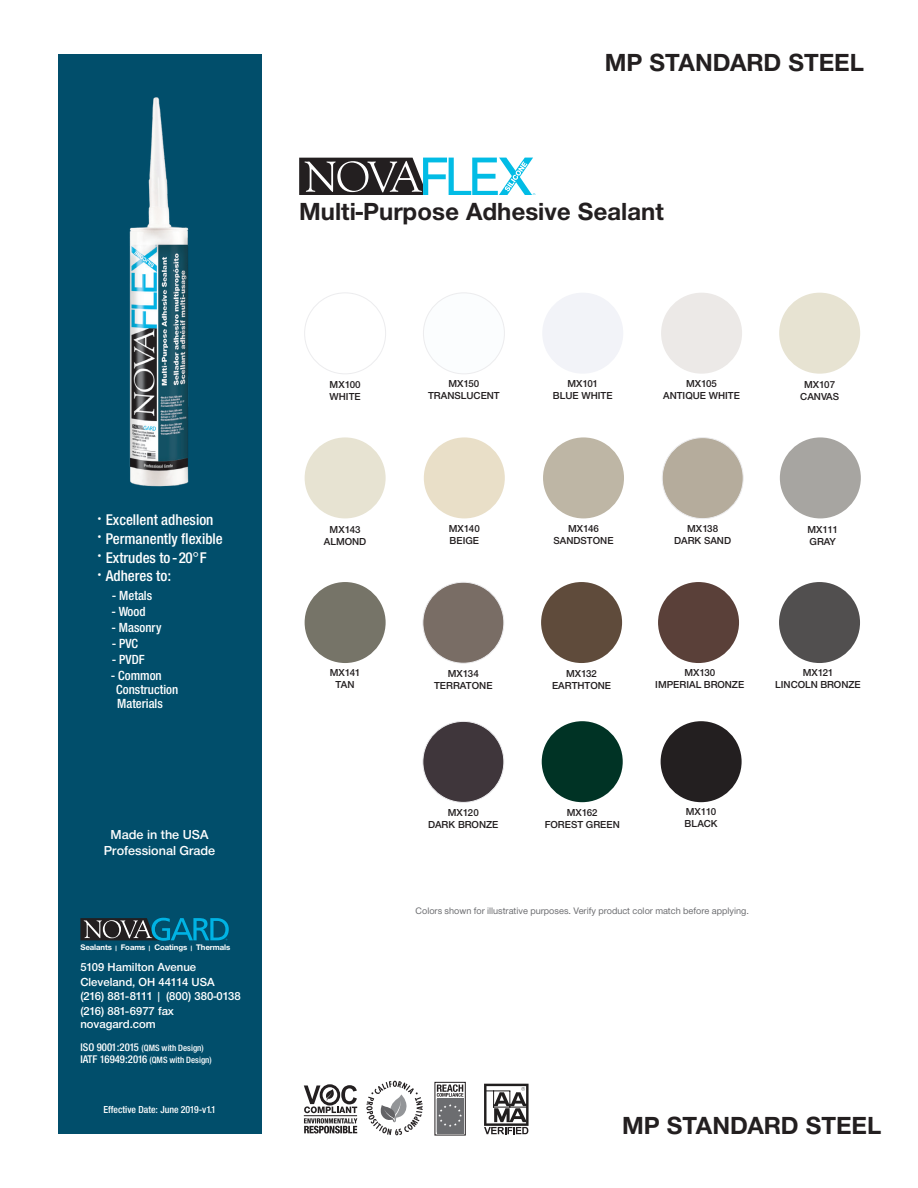
<style>
.page{position:relative;width:918px;height:1188px;background:#fff}
.page>*{position:absolute;margin:0;border:0;box-sizing:border-box;transform-origin:0 0}
.t1{font:25.65px "Helvetica Neue H75";color:#231f20}
.t2{font:16.05px "Helvetica Neue H67";color:#fff}
.t3{font:13.65px/13.6px "Helvetica Neue H67";color:#fff}
.t4{font:13.5px "Helvetica Neue H65";color:#fff}
.t5{font:13.5px "Helvetica Neue H67";color:#fff}
.t6{font:12.15px "Helvetica Neue H65";color:#fff}
.t7{font:12.15px "Helvetica Neue H65";letter-spacing:-.05em;color:#fff}
.t8{font:10.5px "Helvetica Neue H65";color:#231f20}
.t9{font:10.5px "Helvetica Neue H67";color:#fff}
.t10{font:9.75px "Helvetica Neue H55";color:#6c6d70}
.t11{font:9.45px "Helvetica Neue H67";color:#fff}
.t12{font:8.4px "Helvetica Neue H75";letter-spacing:-.01em;color:#fff}
.s1{font-size:6.45px}
.s2{font-size:11.55px}
</style>
<div class="page">
<div style="left:58px;top:55px;width:204px;height:1079px;background:#014e6b"></div>
<img style="left:129px;top:97px;width:59px;height:390px">
<div style="left:435px;top:1082px;width:31px;height:53px;border:1px solid #231f20"></div>
<svg style="left:437px;top:1084px;width:26px;height:13px"></svg>
<div style="left:437px;top:1098px;width:27px;height:35px;background:#6c6d70"></div>
<svg style="left:438px;top:1104px;width:24px;height:23px"></svg>
<div style="left:320px;top:1084px;width:20px;height:22px;border:3px solid #231f20;border-radius:50%"></div>
<svg style="left:304px;top:1085px;width:53px;height:48px"></svg>
<svg style="left:366px;top:1081px;width:57px;height:54px"></svg>
<svg style="left:484px;top:1084px;width:45px;height:50px"></svg>
<svg style="left:80px;top:918px;width:149px;height:23px"></svg>
<svg style="left:299px;top:158px;width:236px;height:37px"></svg>
<div style="left:304px;top:293px;width:82px;height:81px;border:1px solid #ececee;border-radius:50%"></div>
<div style="left:661px;top:293px;width:81px;height:81px;background:#ece9e7;border-radius:50%"></div>
<div style="left:542px;top:293px;width:81px;height:81px;background:#f2f3f8;border-radius:50%"></div>
<div style="left:423px;top:293px;width:81px;height:81px;background:#fbfdfe;border-radius:50%"></div>
<div style="left:423px;top:293px;width:82px;height:81px;border:1px solid #ececee;border-radius:50%"></div>
<div style="left:779px;top:293px;width:81px;height:81px;background:#e7e3d2;border-radius:50%"></div>
<div style="left:542px;top:721px;width:81px;height:81px;background:#003325;border-radius:50%"></div>
<div style="left:661px;top:721px;width:81px;height:81px;background:#231f20;border-radius:50%"></div>
<div style="left:423px;top:721px;width:81px;height:81px;background:#3f363b;border-radius:50%"></div>
<div style="left:423px;top:721px;width:81px;height:82px;border:1px solid #ececee;border-radius:50%"></div>
<div style="left:658px;top:582px;width:81px;height:81px;background:#5a4039;border-radius:50%"></div>
<div style="left:779px;top:582px;width:81px;height:81px;background:#514f4f;border-radius:50%"></div>
<div style="left:541px;top:582px;width:81px;height:81px;background:#5f4b3b;border-radius:50%"></div>
<div style="left:423px;top:582px;width:81px;height:81px;background:#796d65;border-radius:50%"></div>
<div style="left:423px;top:582px;width:81px;height:81px;border:1px solid #ececee;border-radius:50%"></div>
<div style="left:305px;top:582px;width:81px;height:81px;background:#767468;border-radius:50%"></div>
<div style="left:543px;top:437px;width:81px;height:81px;background:#beb6a5;border-radius:50%"></div>
<div style="left:424px;top:437px;width:81px;height:81px;background:#e9dfc8;border-radius:50%"></div>
<div style="left:662px;top:438px;width:81px;height:81px;background:#b5ac9c;border-radius:50%"></div>
<div style="left:662px;top:437px;width:81px;height:82px;border:1px solid #ececee;border-radius:50%"></div>
<div style="left:305px;top:437px;width:81px;height:81px;background:#e7e3d2;border-radius:50%"></div>
<div style="left:780px;top:437px;width:81px;height:81px;background:#a7a5a1;border-radius:50%"></div>
<p class="t1" style="left:605px;top:45px;width:261px">MP STANDARD STEEL</p>
<p class="t1" style="left:299px;top:195px;width:366px">Multi-Purpose Adhesive Sealant</p>
<p class="t2" style="left:97px;top:509px;width:118px">• Excellent adhesion</p>
<p class="t2" style="left:97px;top:528px;width:127px">• Permanently flexible</p>
<p class="t2" style="left:97px;top:547px;width:111px">• Extrudes to -20°F</p>
<p class="t2" style="left:97px;top:565px;width:76px">• Adheres to:</p>
<p class="t3" style="left:112px;top:590px;width:42px">- Metals</p>
<p class="t3" style="left:111px;top:606px;width:36px">- Wood</p>
<p class="t3" style="left:111px;top:622px;width:51px">- Masonry</p>
<p class="t3" style="left:112px;top:638px;width:28px">- PVC</p>
<p class="t3" style="left:112px;top:654px;width:35px">- PVDF</p>
<p class="t3" style="left:116px;top:670px;width:64px;text-indent:-5px">- Common<br>Construction<br>Materials</p>
<p class="t4" style="left:111px;top:825px;width:100px">Made in the USA</p>
<p class="t4" style="left:104px;top:841px;width:113px">Professional Grade</p>
<p class="t5" style="left:111px;top:939px;width:96px">Professional Grade.</p>
<p class="t12" style="left:80px;top:942px;width:151px">Sealants <span class="s1">|</span> Foams <span class="s1">|</span> Coatings <span class="s1">|</span> Thermals</p>
<p class="t6" style="left:80px;top:959px;width:117px">5109 Hamilton Avenue</p>
<p class="t6" style="left:80px;top:974px;width:136px">Cleveland, OH 44114 USA</p>
<p class="t7" style="left:80px;top:988px;width:162px">(216) 881-8111 | (800) 380-0138</p>
<p class="t6" style="left:80px;top:1003px;width:95px">(216) 881-6977 fax</p>
<p class="t6" style="left:80px;top:1016px;width:77px">novagard.com</p>
<p class="t11" style="left:80px;top:1042px;width:125px"><span class="s2">ISO 9001:2015</span> (QMS with Design)</p>
<p class="t11" style="left:80px;top:1054px;width:133px"><span class="s2">IATF 16949:2016</span> (QMS with Design)</p>
<p class="t9" style="left:103px;top:1103px;width:114px">Effective Date: June 2019-v1.1</p>
<p class="t8" style="left:330px;top:377px;width:32px">MX100</p>
<p class="t8" style="left:330px;top:389px;width:33px">WHITE</p>
<p class="t8" style="left:448px;top:376px;width:32px">MX150</p>
<p class="t8" style="left:428px;top:388px;width:73px">TRANSLUCENT</p>
<p class="t8" style="left:568px;top:377px;width:32px">MX101</p>
<p class="t8" style="left:553px;top:389px;width:61px">BLUE WHITE</p>
<p class="t8" style="left:686px;top:377px;width:32px">MX105</p>
<p class="t8" style="left:663px;top:389px;width:78px">ANTIQUE WHITE</p>
<p class="t8" style="left:804px;top:377px;width:32px">MX107</p>
<p class="t8" style="left:800px;top:389px;width:40px">CANVAS</p>
<p class="t8" style="left:330px;top:522px;width:32px">MX143</p>
<p class="t8" style="left:324px;top:534px;width:44px">ALMOND</p>
<p class="t8" style="left:449px;top:521px;width:32px">MX140</p>
<p class="t8" style="left:450px;top:533px;width:31px">BEIGE</p>
<p class="t8" style="left:568px;top:521px;width:32px">MX146</p>
<p class="t8" style="left:554px;top:533px;width:62px">SANDSTONE</p>
<p class="t8" style="left:687px;top:521px;width:32px">MX138</p>
<p class="t8" style="left:674px;top:533px;width:58px">DARK SAND</p>
<p class="t8" style="left:807px;top:522px;width:32px">MX111</p>
<p class="t8" style="left:810px;top:534px;width:28px">GRAY</p>
<p class="t8" style="left:330px;top:666px;width:32px">MX141</p>
<p class="t8" style="left:336px;top:678px;width:20px">TAN</p>
<p class="t8" style="left:448px;top:667px;width:32px">MX134</p>
<p class="t8" style="left:434px;top:679px;width:60px">TERRATONE</p>
<p class="t8" style="left:566px;top:667px;width:32px">MX132</p>
<p class="t8" style="left:552px;top:679px;width:61px">EARTHTONE</p>
<p class="t8" style="left:684px;top:666px;width:32px">MX130</p>
<p class="t8" style="left:655px;top:678px;width:91px">IMPERIAL BRONZE</p>
<p class="t8" style="left:803px;top:666px;width:32px">MX121</p>
<p class="t8" style="left:775px;top:678px;width:87px">LINCOLN BRONZE</p>
<p class="t8" style="left:448px;top:805px;width:32px">MX120</p>
<p class="t8" style="left:428px;top:817px;width:72px">DARK BRONZE</p>
<p class="t8" style="left:567px;top:805px;width:32px">MX162</p>
<p class="t8" style="left:545px;top:817px;width:77px">FOREST GREEN</p>
<p class="t8" style="left:686px;top:805px;width:32px">MX110</p>
<p class="t8" style="left:685px;top:817px;width:34px">BLACK</p>
<p class="t10" style="left:416px;top:905px;width:335px">Colors shown for illustrative purposes. Verify product color match before applying.</p>
<p class="t1" style="left:622px;top:1108px;width:261px">MP STANDARD STEEL</p>
</div>
